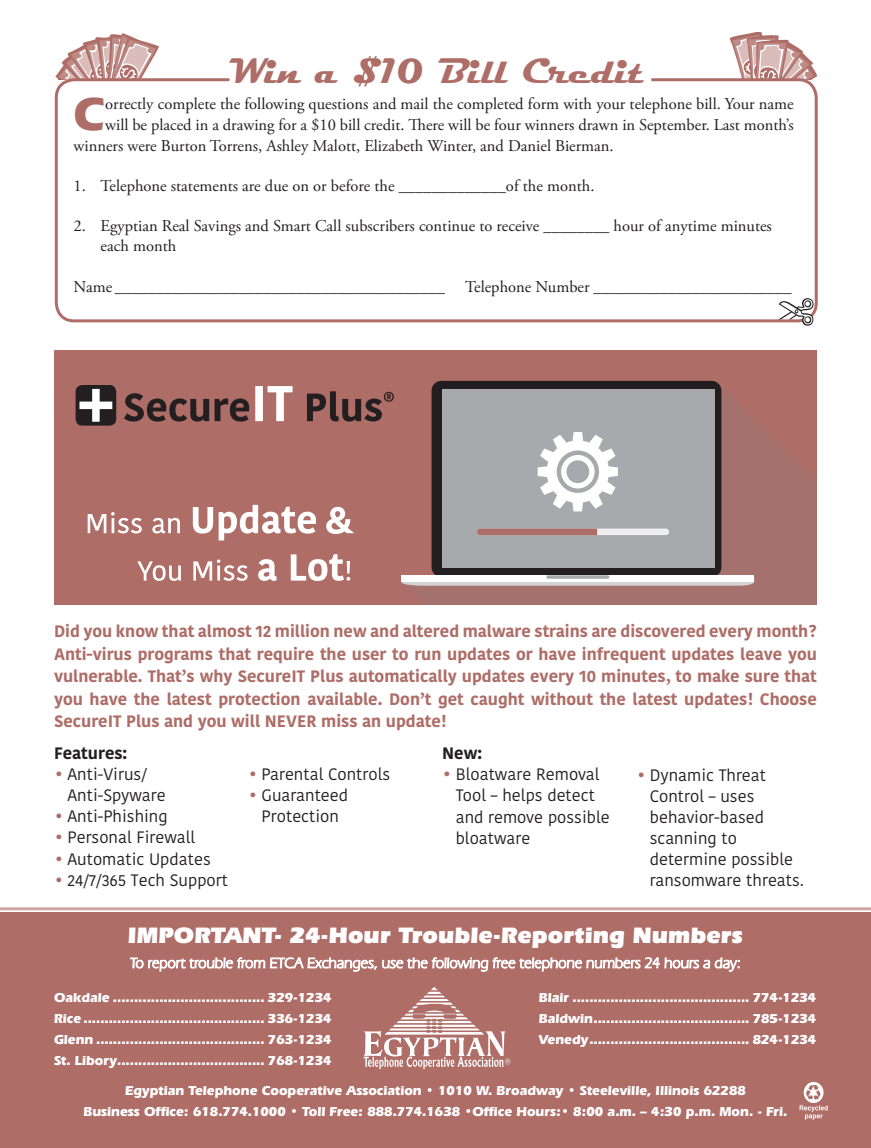
<style>
.page{position:relative;width:871px;height:1148px;background:#fff}
.page>*{position:absolute;margin:0;border:0;box-sizing:border-box;transform-origin:0 0}
.t1{font:700 48.15px "Eras IT Cby BT";color:#ae6d67}
.t2{font:700 36px "Magneto";color:#ae6d67}
.t3{font:900 23.25px "Eras IT Cby BT";color:#fff}
.t4{font:16.5px/19.8px "Adobe Garamond Pro";color:#231f20}
.t5{font:700 16.5px/22.5px "Kohinoor Devanagari";color:#ae6d67;text-align:justify}
.t6{font:16.5px/21px "Kohinoor Devanagari";color:#231f20}
.t7{font:700 16.5px "Kohinoor Devanagari";color:#231f20}
.t8{font:700 13.5px/21px "Eras IT Cby BT";color:#fff;text-align:justify}
.s1{font-family:"Eras IT Cby BT";font-weight:700;color:#ae6d67}
</style>
<div class="page">
<svg style="left:729px;top:32px;width:88px;height:48px"></svg>
<svg style="left:55px;top:33px;width:104px;height:47px"></svg>
<div style="left:55px;top:78px;width:763px;height:244px;border:3px solid #ae6d67;border-radius:18px"></div>
<svg style="left:778px;top:298px;width:35px;height:28px"></svg>
<div style="left:0;top:912px;width:871px;height:236px;background:#ae6d67"></div>
<svg style="left:799px;top:1082px;width:29px;height:37px"></svg>
<svg style="left:130px;top:910px;width:610px;height:159px"></svg>
<hr style="left:0;top:907px;width:871px;height:3px;background:#cea7a4">
<div style="left:54px;top:350px;width:763px;height:255px;background:#ae6d67"></div>
<div style="left:431px;top:381px;width:290px;height:196px;background:#231f20;border-radius:10px"></div>
<svg style="left:401px;top:582px;width:353px;height:4px"></svg>
<div style="left:401px;top:575px;width:353px;height:7px;background:#fff"></div>
<div style="left:442px;top:390px;width:272px;height:178px;background:#a7a9ac"></div>
<hr style="left:546px;top:575px;width:63px;height:3px;background:#a7a9ac;border-radius:2px">
<div style="left:477px;top:528px;width:192px;height:7px;background:#efefef;border-radius:3px"></div>
<svg style="left:477px;top:528px;width:120px;height:7px"></svg>
<svg style="left:538px;top:432px;width:80px;height:79px"></svg>
<svg style="left:137px;top:554px;width:213px;height:27px"></svg>
<svg style="left:88px;top:505px;width:266px;height:35px"></svg>
<svg style="left:307px;top:391px;width:87px;height:30px"></svg>
<svg style="left:255px;top:386px;width:38px;height:35px"></svg>
<svg style="left:124px;top:393px;width:125px;height:28px"></svg>
<div style="left:76px;top:385px;width:40px;height:40px;background:#231f20;border-radius:7px"></div>
<div style="left:92px;top:389px;width:8px;height:33px;background:#fff"></div>
<div style="left:79px;top:401px;width:33px;height:8px;background:#fff"></div>
<h2 class="t2" style="left:228px;top:50px;width:417px">Win a $10 Bill Credit</h2>
<h1 class="t1" style="left:74px;top:84px;width:33px">C</h1>
<p class="t4" style="left:105px;top:94px;width:690px">orrectly complete the following questions and mail the completed form with your telephone bill. Your name</p>
<p class="t4" style="left:105px;top:115px;width:690px">will be placed in a drawing for a $10 bill credit. There will be four winners drawn in September. Last month’s</p>
<p class="t4" style="left:74px;top:136px;width:541px">winners were Burton Torrens, Ashley Malott, Elizabeth Winter, and Daniel Bierman.</p>
<p class="t4" style="left:74px;top:176px;width:522px">1. Telephone statements are due on or before the _____________of the month.</p>
<p class="t4" style="left:101px;top:216px;width:673px;text-indent:-27px">2. Egyptian Real Savings and Smart Call subscribers continue to receive ________ hour of anytime minutes each month</p>
<p class="t4" style="left:74px;top:277px;width:719px">Name ________________________________________ Telephone Number ________________________</p>
<p class="t5" style="left:54px;top:619px;width:764px">Did you know that almost 12 million new and altered malware strains are discovered every month?<br>Anti-virus programs that require the user to run updates or have infrequent updates leave you vulnerable. That’s why SecureIT Plus automatically updates every 10 minutes, to make sure that you have the latest protection available. Don’t get caught without the latest updates! Choose SecureIT Plus and you will NEVER miss an update!</p>
<p class="t7" style="left:54px;top:739px;width:75px">Features:</p>
<p class="t6" style="left:67px;top:764px;width:100px;text-indent:-13px"><span class="s1">•</span> Anti-Virus/<br>Anti-Spyware</p>
<p class="t6" style="left:54px;top:806px;width:115px"><span class="s1">•</span> Anti-Phishing</p>
<p class="t6" style="left:54px;top:827px;width:143px"><span class="s1">•</span> Personal Firewall</p>
<p class="t6" style="left:54px;top:848px;width:158px"><span class="s1">•</span> Automatic Updates</p>
<p class="t6" style="left:54px;top:869px;width:176px"><span class="s1">•</span> 24/7/365 Tech Support</p>
<p class="t7" style="left:442px;top:739px;width:41px">New:</p>
<p class="t6" style="left:456px;top:764px;width:155px;text-indent:-13px"><span class="s1">•</span> Bloatware Removal<br>Tool – helps detect and remove possible bloatware</p>
<p class="t6" style="left:650px;top:764px;width:155px;text-indent:-13px"><span class="s1">•</span> Dynamic Threat<br>Control – uses behavior-based scanning to determine possible ransomware threats.</p>
<p class="t6" style="left:248px;top:764px;width:144px"><span class="s1">•</span> Parental Controls</p>
<p class="t6" style="left:248px;top:785px;width:101px;text-align:center"><span class="s1">•</span> Guaranteed<br>Protection</p>
<h3 class="t3" style="left:128px;top:920px;width:617px">IMPORTANT- 24-Hour Trouble-Reporting Numbers</h3>
<p class="t8" style="left:54px;top:987px;width:279px">Oakdale .................................... 329-1234<br>Rice ........................................... 336-1234<br>Glenn ........................................ 763-1234<br>St. Libory................................... 768-1234</p>
<p class="t8" style="left:539px;top:987px;width:279px">Blair .......................................... 774-1234<br>Baldwin..................................... 785-1234<br>Venedy...................................... 824-1234</p>
<p class="t8" style="left:83px;top:1079px;width:705px;text-align:center">Egyptian Telephone Cooperative Association • 1010 W. Broadway • Steeleville, Illinois 62288<br>Business Office: 618.774.1000 • Toll Free: 888.774.1638 •Office Hours:• 8:00 a.m. – 4:30 p.m. Mon. - Fri.</p>
</div>
